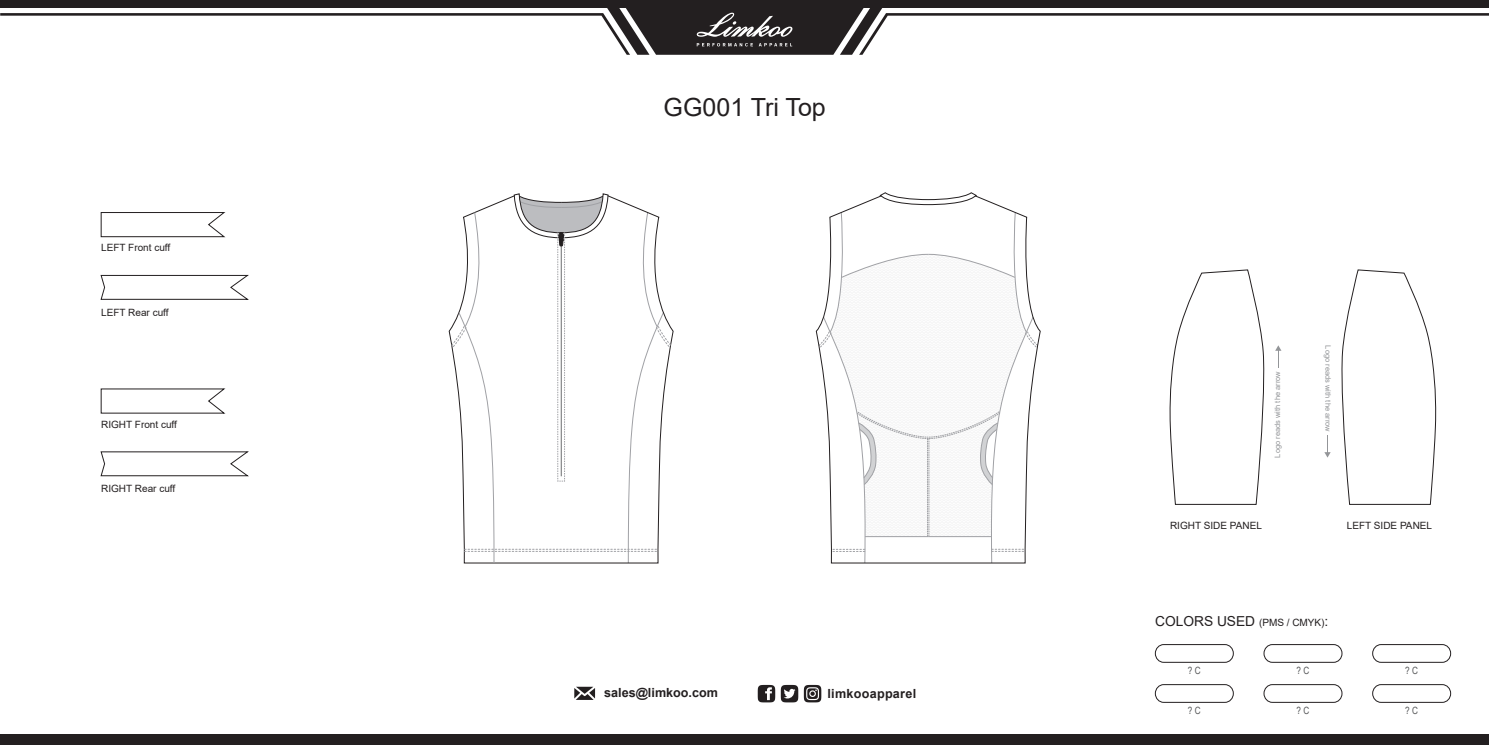
<style>
.page{position:relative;width:1489px;height:745px;background:#fff}
.page>*{position:absolute;margin:0;border:0;box-sizing:border-box;transform-origin:0 0}
.t1{font:25px "Arial";color:#231f20}
.t2{font:13.75px "Arial";color:#231f20}
.t3{font:700 12.62px "Arial";color:#231f20}
.t4{font:700 12.62px "Arial";letter-spacing:.02em;color:#231f20}
.t5{font:10px "Arial";color:#231f20}
.t6{font:10px "Arial Narrow";color:#545557}
.t7{font:7.5px "Arial";color:#939598}
.s1{font-size:10px}
</style>
<div class="page">
<svg style="left:1275px;top:345px;width:6px;height:22px"></svg>
<svg style="left:1324px;top:435px;width:6px;height:22px"></svg>
<svg style="left:1341px;top:269px;width:96px;height:236px"></svg>
<svg style="left:1169px;top:269px;width:96px;height:236px"></svg>
<svg style="left:100px;top:212px;width:126px;height:25px"></svg>
<svg style="left:100px;top:274px;width:149px;height:26px"></svg>
<svg style="left:100px;top:388px;width:126px;height:25px"></svg>
<svg style="left:100px;top:451px;width:149px;height:25px"></svg>
<svg style="left:816px;top:192px;width:224px;height:371px"></svg>
<svg style="left:449px;top:193px;width:224px;height:370px"></svg>
<svg style="left:0;top:7px;width:1488px;height:48px"></svg>
<div style="left:0;top:0;width:1488px;height:7px;background:#231f20"></div>
<div style="left:0;top:733px;width:1488px;height:11px;background:#231f20"></div>
<svg style="left:574px;top:686px;width:21px;height:13px"></svg>
<svg style="left:757px;top:684px;width:64px;height:18px"></svg>
<div style="left:1263px;top:643px;width:79px;height:19px;border:1px solid #231f20;border-radius:9px"></div>
<div style="left:1372px;top:643px;width:78px;height:19px;border:1px solid #231f20;border-radius:9px"></div>
<div style="left:1154px;top:643px;width:79px;height:19px;border:1px solid #231f20;border-radius:9px"></div>
<div style="left:1263px;top:683px;width:79px;height:19px;border:1px solid #231f20;border-radius:9px"></div>
<div style="left:1372px;top:683px;width:78px;height:19px;border:1px solid #231f20;border-radius:9px"></div>
<div style="left:1154px;top:683px;width:79px;height:19px;border:1px solid #231f20;border-radius:9px"></div>
<p class="t5" style="left:101px;top:241px;width:71px">LEFT Front cuff</p>
<p class="t5" style="left:101px;top:305px;width:69px">LEFT Rear cuff</p>
<p class="t5" style="left:101px;top:417px;width:77px">RIGHT Front cuff</p>
<p class="t5" style="left:101px;top:481px;width:76px">RIGHT Rear cuff</p>
<h1 class="t1" style="left:663px;top:90px;width:164px">GG001 Tri Top</h1>
<p class="t3" style="left:604px;top:683px;width:115px">sales@limkoo.com</p>
<p class="t4" style="left:827px;top:684px;width:90px">limkooapparel</p>
<p class="t7" style="left:1272px;top:457px;width:88px;rotate:-90deg">Logo reads with the arrow</p>
<p class="t7" style="left:1333px;top:345px;width:88px;rotate:90deg">Logo reads with the arrow</p>
<p class="t5" style="left:1169px;top:518px;width:93px">RIGHT SIDE PANEL</p>
<p class="t5" style="left:1346px;top:518px;width:87px">LEFT SIDE PANEL</p>
<h2 class="t2" style="left:1154px;top:611px;width:175px">COLORS USED <span class="s1">(PMS / CMYK)</span>:</h2>
<p class="t6" style="left:1187px;top:663px;width:14px">? C</p>
<p class="t6" style="left:1296px;top:663px;width:14px">? C</p>
<p class="t6" style="left:1405px;top:663px;width:14px">? C</p>
<p class="t6" style="left:1187px;top:703px;width:14px">? C</p>
<p class="t6" style="left:1296px;top:703px;width:14px">? C</p>
<p class="t6" style="left:1405px;top:703px;width:14px">? C</p>
</div>
